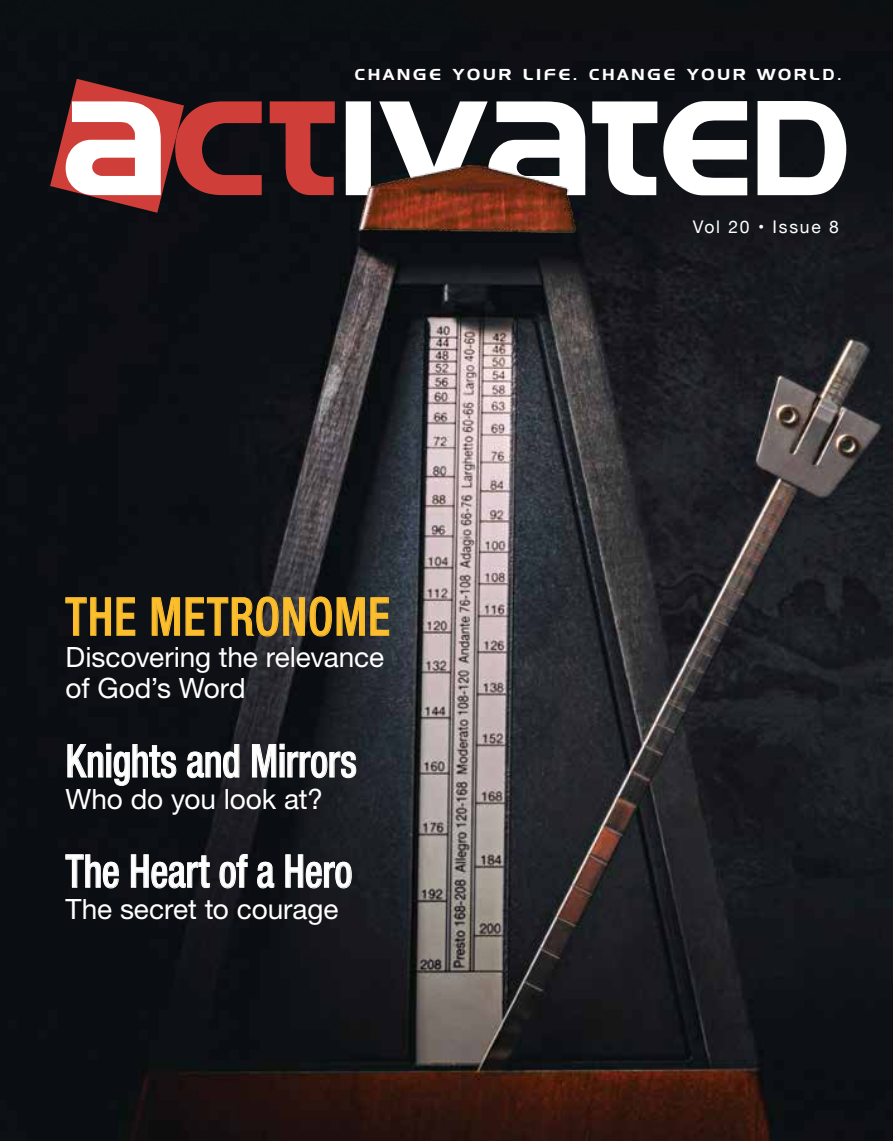
<style>
.page{position:relative;width:893px;height:1141px;background:#fff}
.page>*{position:absolute;margin:0;border:0;box-sizing:border-box;transform-origin:0 0}
.t1{font:500 condensed 52.5px "Helvetica Neue LT Std";letter-spacing:.025em;color:#fcbe2c;scale:.86 1}
.t2{font:500 condensed 45.5px "Helvetica Neue LT Std";letter-spacing:-.005em;color:#fff;scale:.85 1}
.t3{font:28px/31.5px "Helvetica Neue LT Std";letter-spacing:-.005em;color:#fff}
.t4{font:17.5px "Helvetica Neue";letter-spacing:.1em;color:#fff}
.t5{font:15.75px "Denmark";letter-spacing:.19em;color:#fff}
</style>
<div class="page">
<img style="left:0;top:0;width:893px;height:1141px">
<svg style="left:346px;top:101px;width:500px;height:94px"></svg>
<svg style="left:50px;top:79px;width:285px;height:134px"></svg>
<svg style="left:65px;top:597px;width:71px;height:39px;background:#362d18"></svg>
<svg style="left:151px;top:596px;width:239px;height:41px;background:#433a23"></svg>
<svg style="left:67px;top:744px;width:109px;height:42px;background:#373a3e"></svg>
<svg style="left:187px;top:744px;width:52px;height:34px;background:#424549"></svg>
<svg style="left:252px;top:744px;width:104px;height:34px;background:#484a4e"></svg>
<svg style="left:65px;top:854px;width:54px;height:35px;background:#383b3f"></svg>
<svg style="left:131px;top:854px;width:79px;height:35px;background:#3e4044"></svg>
<svg style="left:219px;top:854px;width:29px;height:35px"></svg>
<svg style="left:257px;top:858px;width:17px;height:31px"></svg>
<svg style="left:285px;top:854px;width:67px;height:35px;background:#434549"></svg>
<img style="left:283px;top:148px;width:347px;height:231px">
<p class="t5" style="left:355px;top:65px;width:488px">CHANGE YOUR LIFE. CHANGE YOUR WORLD.</p>
<h1 class="t1" style="left:66px;top:585px;width:379px">THE METRONOME</h1>
<p class="t3" style="left:66px;top:641px;width:320px">Discovering the relevance of God’s Word</p>
<h2 class="t2" style="left:66px;top:734px;width:344px">Knights and Mirrors</h2>
<p class="t3" style="left:66px;top:782px;width:259px">Who do you look at?</p>
<h2 class="t2" style="left:66px;top:844px;width:339px">The Heart of a Hero</h2>
<p class="t3" style="left:66px;top:893px;width:274px">The secret to courage</p>
<p class="t4" style="left:693px;top:215px;width:147px">Vol 20 • Issue 8</p>
</div>
